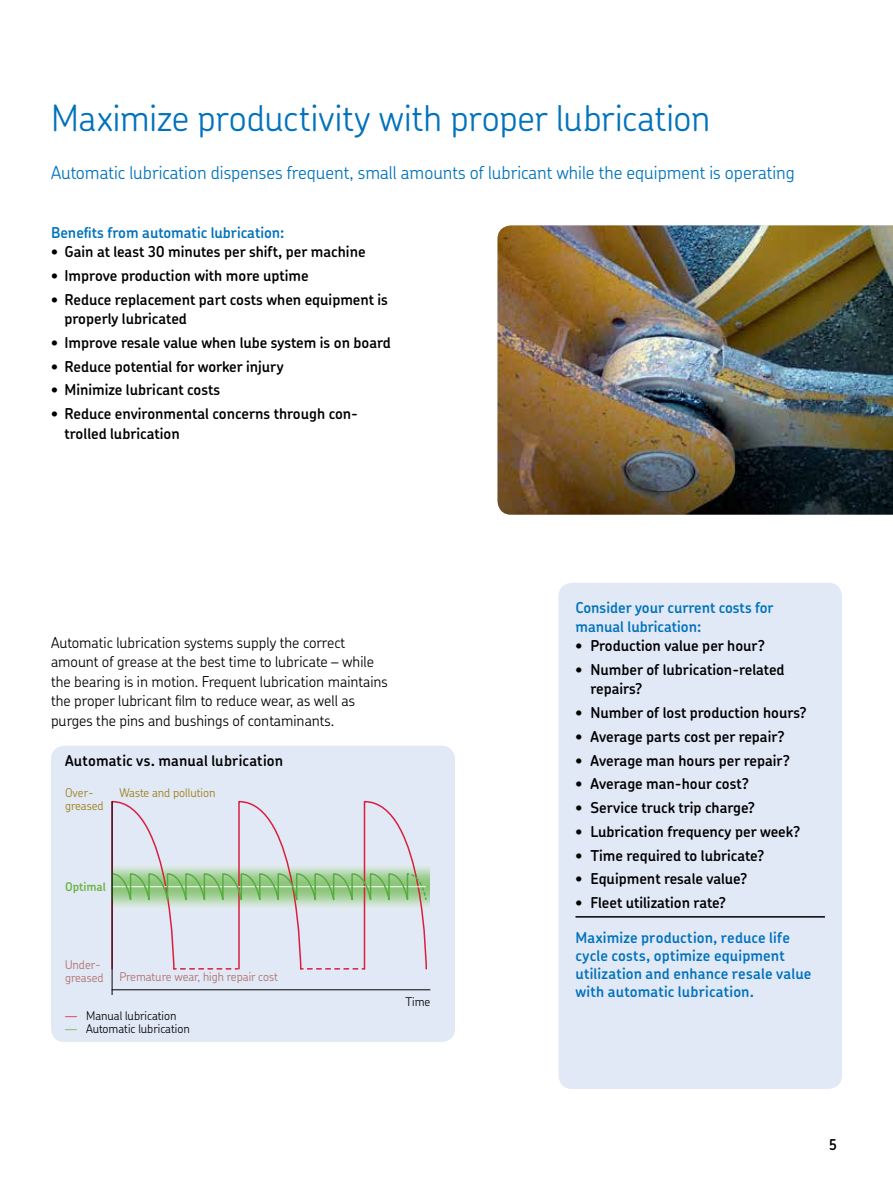
<style>
.page{position:relative;width:893px;height:1191px;background:#fff}
.page>*{position:absolute;margin:0;border:0;box-sizing:border-box;transform-origin:0 0}
.t1{font:300 36px "SKF Chevin";color:#0072bc}
.t2{font:300 18px "SKF Chevin";color:#0072bc}
.t3{font:600 15px/19.5px "SKF Chevin";color:#000}
.t4{font:300 15px/19.5px "SKF Chevin";color:#000}
.t5{font:600 15px/18px "SKF Chevin";color:#0072bc}
.t6{font:300 12px "SKF Chevin";color:#000}
.t7{font:300 12px/13px "SKF Chevin";color:#af6e65}
.t8{font:300 12px/13px "SKF Chevin";color:#9b7d0d}
.t9{font:600 12px "SKF Chevin";color:#6cb33f}
.s1{color:#d91f2e}
.s2{color:#6cb33f}
</style>
<div class="page">
<div style="left:558px;top:583px;width:284px;height:506px;background:#e1e8f6;border-radius:13px"></div>
<hr style="left:575px;top:916px;width:250px;height:1px;background:#000">
<img style="left:497px;top:225px;width:396px;height:289px">
<div style="left:51px;top:745px;width:404px;height:297px;background:#e1e8f6;border-radius:14px"></div>
<svg style="left:111px;top:800px;width:317px;height:170px"></svg>
<hr style="left:112px;top:801px;width:1px;height:193px;background:#08060c">
<hr style="left:112px;top:989px;width:318px;height:1px;background:#000">
<h1 class="t1" style="left:51px;top:101px;width:661px">Maximize productivity with proper lubrication</h1>
<p class="t2" style="left:51px;top:164px;width:745px">Automatic lubrication dispenses frequent, small amounts of lubricant while the equipment is operating</p>
<p class="t5" style="left:51px;top:224px;width:235px">Benefits from automatic lubrication:</p>
<p class="t3" style="left:51px;top:242px;width:316px">• Gain at least 30 minutes per shift, per machine</p>
<p class="t3" style="left:51px;top:266px;width:259px">• Improve production with more uptime</p>
<p class="t3" style="left:65px;top:290px;width:325px;text-indent:-13px">• Reduce replacement part costs when equipment is properly lubricated</p>
<p class="t3" style="left:51px;top:333px;width:341px">• Improve resale value when lube system is on board</p>
<p class="t3" style="left:51px;top:357px;width:234px">• Reduce potential for worker injury</p>
<p class="t3" style="left:51px;top:381px;width:171px">• Minimize lubricant costs</p>
<p class="t3" style="left:65px;top:404px;width:295px;text-indent:-13px">• Reduce environmental concerns through con&shy;trolled lubrication</p>
<p class="t4" style="left:51px;top:633px;width:338px">Automatic lubrication systems supply the correct amount of grease at the best time to lubricate – while the bearing is in motion. Frequent lubrication maintains the proper lubricant film to reduce wear, as well as purges the pins and bushings of contaminants.</p>
<p class="t3" style="left:65px;top:751px;width:219px">Automatic vs. manual lubrication</p>
<p class="t8" style="left:65px;top:787px;width:40px">Over&shy;greased</p>
<p class="t8" style="left:119px;top:787px;width:98px">Waste and pollution</p>
<p class="t9" style="left:65px;top:881px;width:42px">Optimal</p>
<p class="t7" style="left:65px;top:958px;width:40px">Under&shy;greased</p>
<p class="t6" style="left:65px;top:1009px;width:113px"><span class="s1">—</span> Manual lubrication</p>
<p class="t6" style="left:65px;top:1022px;width:126px"><span class="s2">—</span> Automatic lubrication</p>
<p class="t7" style="left:119px;top:970px;width:160px">Premature wear, high repair cost</p>
<p class="t6" style="left:406px;top:996px;width:26px">Time</p>
<p class="t5" style="left:575px;top:599px;width:200px">Consider your current costs for manual lubrication:</p>
<p class="t3" style="left:575px;top:636px;width:191px">• Production value per hour?</p>
<p class="t3" style="left:590px;top:660px;width:196px;text-indent:-15px">• Number of lubrication-related repairs?</p>
<p class="t3" style="left:575px;top:703px;width:233px">• Number of lost production hours?</p>
<p class="t3" style="left:575px;top:727px;width:211px">• Average parts cost per repair?</p>
<p class="t3" style="left:575px;top:751px;width:216px">• Average man hours per repair?</p>
<p class="t3" style="left:575px;top:774px;width:175px">• Average man-hour cost?</p>
<p class="t3" style="left:575px;top:798px;width:181px">• Service truck trip charge?</p>
<p class="t3" style="left:575px;top:822px;width:226px">• Lubrication frequency per week?</p>
<p class="t3" style="left:575px;top:846px;width:190px">• Time required to lubricate?</p>
<p class="t3" style="left:575px;top:869px;width:173px">• Equipment resale value?</p>
<p class="t3" style="left:575px;top:893px;width:152px">• Fleet utilization rate?</p>
<p class="t5" style="left:575px;top:929px;width:237px">Maximize production, reduce life cycle costs, optimize equipment utilization and enhance resale value with automatic lubrication.</p>
<p class="t3" style="left:829px;top:1135px;width:10px">5</p>
</div>
